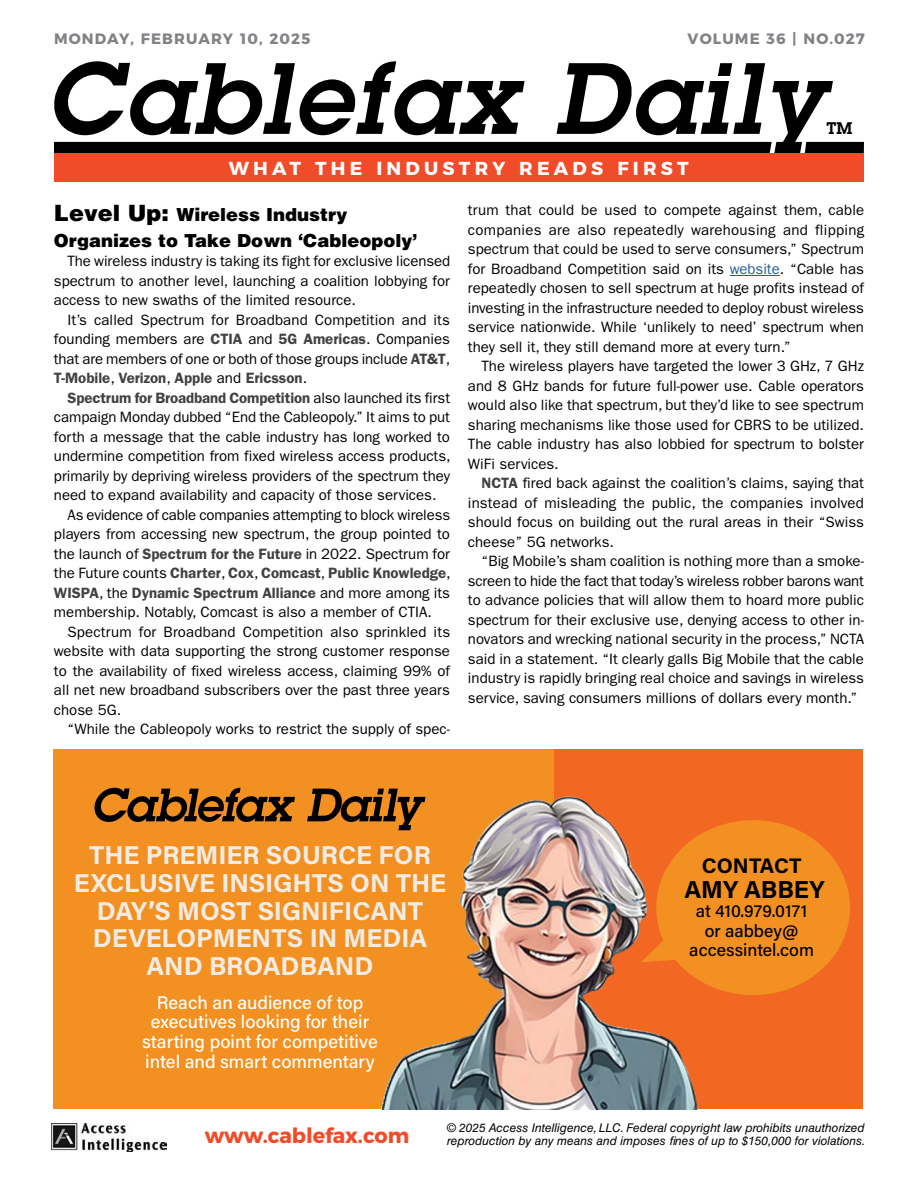
<style>
.page{position:relative;width:918px;height:1188px;background:#fff}
.page>*{position:absolute;margin:0;border:0;box-sizing:border-box;transform-origin:0 0}
.t1{font:italic 600 99px "Lubalin Graph Std";letter-spacing:.03em;color:#000}
.t2{font:700 25.8px/27.8px "Acumin Pro";color:#f3ece4;text-align:center}
.t3{font:700 24.6px "Acumin Pro";letter-spacing:-.005em;color:#000}
.t4{font:700 21px "Montserrat";color:#f04c2a}
.t5{font:700 21px "Acumin Pro";color:#000}
.t6{font:700 18.75px "Montserrat";letter-spacing:.225em;color:#fff}
.t7{font:500 18.3px/19.8px "Acumin Pro";color:#fff;text-align:center}
.t8{font:900 18px/25.5px "Helvetica LT Std";color:#000}
.t9{font:500 17.55px/19.4px "Acumin Pro";color:#000;text-align:center}
.t10{font:600 16.5px "Lubalin Graph Std";color:#000}
.t11{font:15px/19.5px "ITC Franklin Gothic Std";color:#000;text-align:justify}
.t12{font:600 15px "ITC Franklin Gothic Std";color:#414042}
.t13{font:700 15px "Montserrat";letter-spacing:.075em;color:#808285}
.t14{font:italic 12px/13.5px "Helvetica LT Std";color:#000}
.s1{font-size:22.5px}
.s2{font-weight:600;color:#414042}
.s3{font-weight:400;color:#000}
.s4{color:#215e9e}
</style>
<div class="page">
<div style="left:54px;top:142px;width:718px;height:11px;background:#000"></div>
<svg style="left:805px;top:142px;width:59px;height:11px"></svg>
<div style="left:54px;top:153px;width:809px;height:29px;background:#f04c2a"></div>
<img style="left:52px;top:1123px;width:115px;height:29px">
<div style="left:53px;top:749px;width:810px;height:360px;background:#f26722"></div>
<div style="left:53px;top:749px;width:501px;height:360px;background:#f29122"></div>
<img style="left:378px;top:788px;width:320px;height:321px">
<svg style="left:94px;top:788px;width:201px;height:34px"></svg>
<svg style="left:307px;top:789px;width:119px;height:41px"></svg>
<svg style="left:641px;top:820px;width:209px;height:175px"></svg>
<hr style="left:730px;top:275px;width:50px;height:1px;background:#215e9e">
<p class="t13" style="left:54px;top:26px;width:258px">MONDAY, FEBRUARY 10, 2025</p>
<p class="t13" style="left:688px;top:26px;width:179px">VOLUME 36 | NO.027</p>
<h1 class="t1" style="left:46px;top:33px;width:779px">Cablefax Daily</h1>
<p class="t10" style="left:827px;top:117px;width:27px">TM</p>
<p class="t6" style="left:229px;top:153px;width:462px">WHAT THE INDUSTRY READS FIRST</p>
<p class="t8" style="left:54px;top:202px;width:365px"><span class="s1">Level Up:</span> Wireless Industry<br>Organizes to Take Down ‘Cableopoly’</p>
<p class="t11" style="left:54px;top:252px;width:398px;text-indent:14px">The wireless industry is taking its fight for exclusive licensed spectrum to another level, launching a coalition lobbying for access to new swaths of the limited resource.</p>
<p class="t11" style="left:54px;top:310px;width:398px;text-indent:14px">It’s called Spectrum for Broadband Competition and its founding members are <span class="s2">CTIA</span> and <span class="s2">5G Americas</span>. Companies that are members of one or both of those groups include <span class="s2">AT&amp;T</span>, <span class="s2">T-Mobile</span>, <span class="s2">Verizon</span>, <span class="s2">Apple</span> and <span class="s2">Ericsson</span>.</p>
<p class="t12" style="left:67px;top:389px;width:384px">Spectrum for Broadband Competition <span class="s3">also launched its first</span></p>
<p class="t11" style="left:54px;top:408px;width:398px">campaign Monday dubbed “End the Cableopoly.” It aims to put</p>
<p class="t11" style="left:54px;top:427px;width:397px">forth a message that the cable industry has long worked to</p>
<p class="t11" style="left:54px;top:447px;width:398px">undermine competition from fixed wireless access products,</p>
<p class="t11" style="left:54px;top:466px;width:397px">primarily by depriving wireless providers of the spectrum they</p>
<p class="t11" style="left:54px;top:486px;width:384px">need to expand availability and capacity of those services.</p>
<p class="t11" style="left:67px;top:505px;width:384px">As evidence of cable companies attempting to block wireless</p>
<p class="t11" style="left:54px;top:525px;width:398px">players from accessing new spectrum, the group pointed to</p>
<p class="t11" style="left:54px;top:544px;width:397px">the launch of <span class="s2">Spectrum for the Future</span> in 2022. Spectrum for</p>
<p class="t12" style="left:54px;top:564px;width:398px"><span class="s3">the Future counts</span> Charter<span class="s3">,</span> Cox<span class="s3">,</span> Comcast<span class="s3">,</span> Public Knowledge<span class="s3">,</span></p>
<p class="t12" style="left:54px;top:584px;width:398px">WISPA<span class="s3">, the</span> Dynamic Spectrum Alliance <span class="s3">and more among its</span></p>
<p class="t11" style="left:54px;top:603px;width:379px">membership. Notably, Comcast is also a member of CTIA.</p>
<p class="t11" style="left:67px;top:622px;width:384px">Spectrum for Broadband Competition also sprinkled its</p>
<p class="t11" style="left:54px;top:642px;width:397px">website with data supporting the strong customer response</p>
<p class="t11" style="left:54px;top:661px;width:397px">to the availability of fixed wireless access, claiming 99% of</p>
<p class="t11" style="left:54px;top:681px;width:397px">all net new broadband subscribers over the past three years</p>
<p class="t11" style="left:54px;top:700px;width:69px">chose 5G.</p>
<p class="t11" style="left:67px;top:720px;width:384px">“While the Cableopoly works to restrict the supply of spec-</p>
<p class="t11" style="left:468px;top:201px;width:398px">trum that could be used to compete against them, cable companies are also repeatedly warehousing and flipping spectrum that could be used to serve consumers,” Spectrum for Broadband Competition said on its <span class="s4">website</span>. “Cable has repeatedly chosen to sell spectrum at huge profits instead of investing in the infrastructure needed to deploy robust wireless service nationwide. While ‘unlikely to need’ spectrum when they sell it, they still demand more at every turn.”</p>
<p class="t11" style="left:468px;top:357px;width:398px;text-indent:14px">The wireless players have targeted the lower 3 GHz, 7 GHz and 8 GHz bands for future full-power use. Cable operators would also like that spectrum, but they’d like to see spectrum sharing mechanisms like those used for CBRS to be utilized.<br>The cable industry has also lobbied for spectrum to bolster WiFi services.</p>
<p class="t11" style="left:468px;top:474px;width:398px;text-indent:14px"><span class="s2">NCTA</span> fired back against the coalition’s claims, saying that instead of misleading the public, the companies involved should focus on building out the rural areas in their “Swiss cheese” 5G networks.</p>
<p class="t11" style="left:468px;top:552px;width:398px;text-indent:14px">“Big Mobile’s sham coalition is nothing more than a smoke&shy;screen to hide the fact that today’s wireless robber barons want to advance policies that will allow them to hoard more public spectrum for their exclusive use, denying access to other in&shy;novators and wrecking national security in the process,” NCTA said in a statement. “It clearly galls Big Mobile that the cable industry is rapidly bringing real choice and savings in wireless service, saving consumers millions of dollars every month.”</p>
<h2 class="t2" style="left:74px;top:840px;width:374px">THE PREMIER SOURCE FOR<br>EXCLUSIVE INSIGHTS ON THE<br>DAY’S MOST SIGNIFICANT<br>DEVELOPMENTS IN MEDIA<br>AND BROADBAND</h2>
<h3 class="t5" style="left:702px;top:851px;width:101px">CONTACT</h3>
<h3 class="t3" style="left:684px;top:872px;width:142px">AMY ABBEY</h3>
<p class="t9" style="left:689px;top:901px;width:126px">at 410.979.0171 or aabbey@ accessintel.com</p>
<p class="t7" style="left:142px;top:992px;width:237px">Reach an audience of top executives looking for their starting point for competitive intel and smart commentary</p>
<h3 class="t4" style="left:205px;top:1119px;width:206px">www.cablefax.com</h3>
<p class="t14" style="left:447px;top:1121px;width:420px">© 2025 Access Intelligence, LLC. Federal copyright law prohibits unauthorized reproduction by any means and imposes fines of up to $150,000 for violations.</p>
</div>
